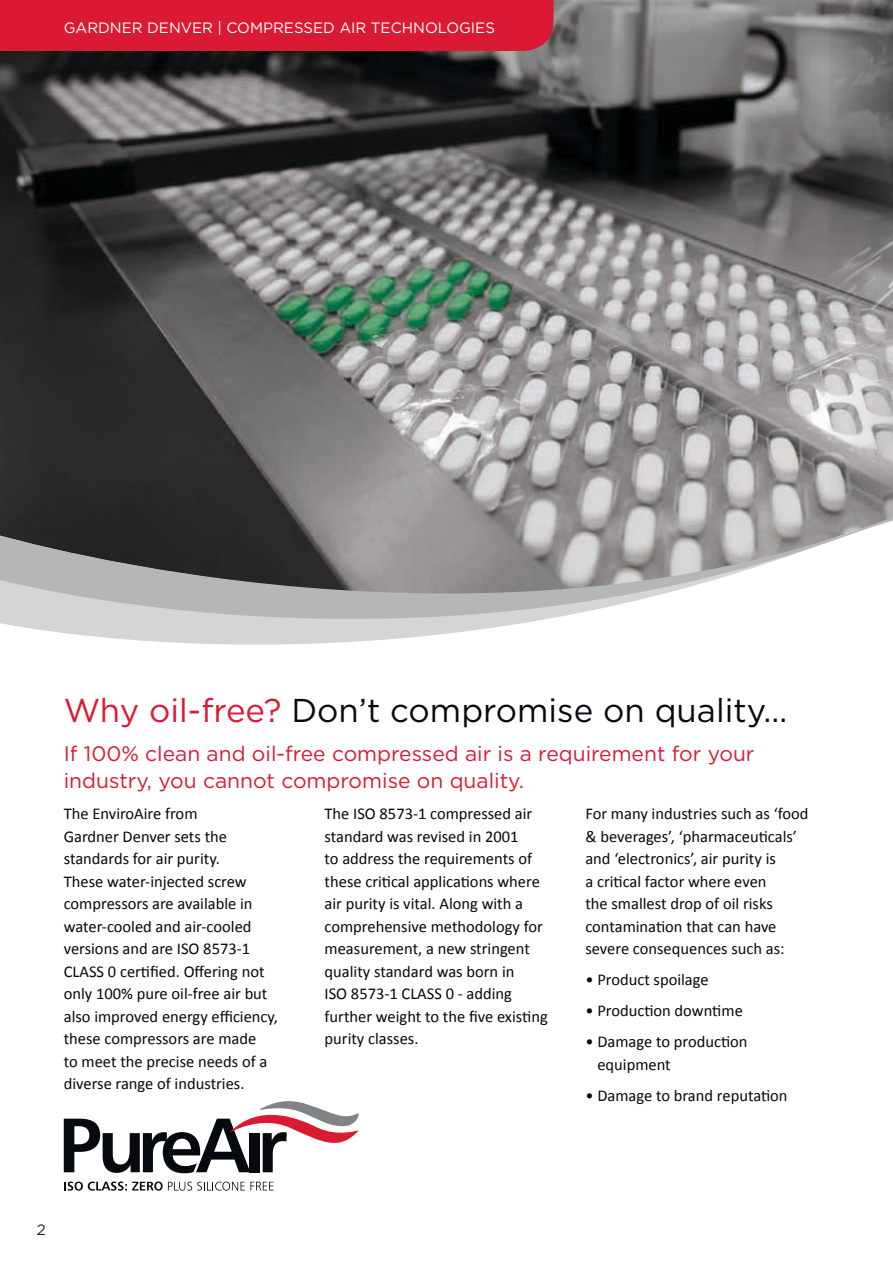
<style>
.page{position:relative;width:893px;height:1263px;background:#fff}
.page>*{position:absolute;margin:0;border:0;box-sizing:border-box;transform-origin:0 0}
.t1{font:33px "Gotham";color:#06090d}
.t2{font:21px/27px "Gotham";color:#da1a32}
.t3{font:16.5px/22.5px "Calibri";color:#06090d}
.t4{font:15px "Gotham";color:#fff}
.t5{font:15px "Gotham";color:#231f20}
.s1{color:#da1a32}
</style>
<div class="page">
<img style="left:0;top:0;width:830px;height:355px">
<img style="left:830px;top:0;width:63px;height:355px">
<svg style="left:0;top:355px;width:893px;height:290px;background:#969595"></svg>
<div style="left:0;top:0;width:554px;height:51px;background:#da1a32"></div>
<svg style="left:64px;top:1181px;width:209px;height:10px"></svg>
<svg style="left:64px;top:1101px;width:295px;height:72px"></svg>
<p class="t4" style="left:64px;top:18px;width:433px">GARDNER DENVER | COMPRESSED AIR TECHNOLOGIES</p>
<h1 class="t1" style="left:64px;top:689px;width:725px"><span class="s1">Why oil-free?</span> Don’t compromise on quality…</h1>
<p class="t2" style="left:64px;top:740px;width:692px">If 100% clean and oil-free compressed air is a requirement for your industry, you cannot compromise on quality.</p>
<p class="t3" style="left:64px;top:802px;width:216px">The EnviroAire from<br>Gardner Denver sets the standards for air purity.<br>These water-injected screw compressors are available in water-cooled and air-cooled versions and are ISO 8573-1<br>CLASS 0 certified. Offering not only 100% pure oil-free air but also improved energy efficiency, these compressors are made<br>to meet the precise needs of a diverse range of industries.</p>
<p class="t3" style="left:325px;top:802px;width:225px">The ISO 8573-1 compressed air standard was revised in 2001<br>to address the requirements of these critical applications where air purity is vital. Along with a comprehensive methodology for measurement, a new stringent quality standard was born in<br>ISO 8573-1 CLASS 0 - adding further weight to the five existing purity classes.</p>
<p class="t3" style="left:585px;top:802px;width:225px">For many industries such as ‘food &amp; beverages’, ‘pharmaceuticals’ and ‘electronics’, air purity is<br>a critical factor where even<br>the smallest drop of oil risks contamination that can have severe consequences such as:</p>
<p class="t3" style="left:585px;top:968px;width:125px">• Product spoilage</p>
<p class="t3" style="left:585px;top:999px;width:159px">• Production downtime</p>
<p class="t3" style="left:597px;top:1030px;width:152px;text-indent:-12px">• Damage to production equipment</p>
<p class="t3" style="left:585px;top:1083px;width:204px">• Damage to brand reputation</p>
<p class="t5" style="left:37px;top:1220px;width:10px">2</p>
</div>
